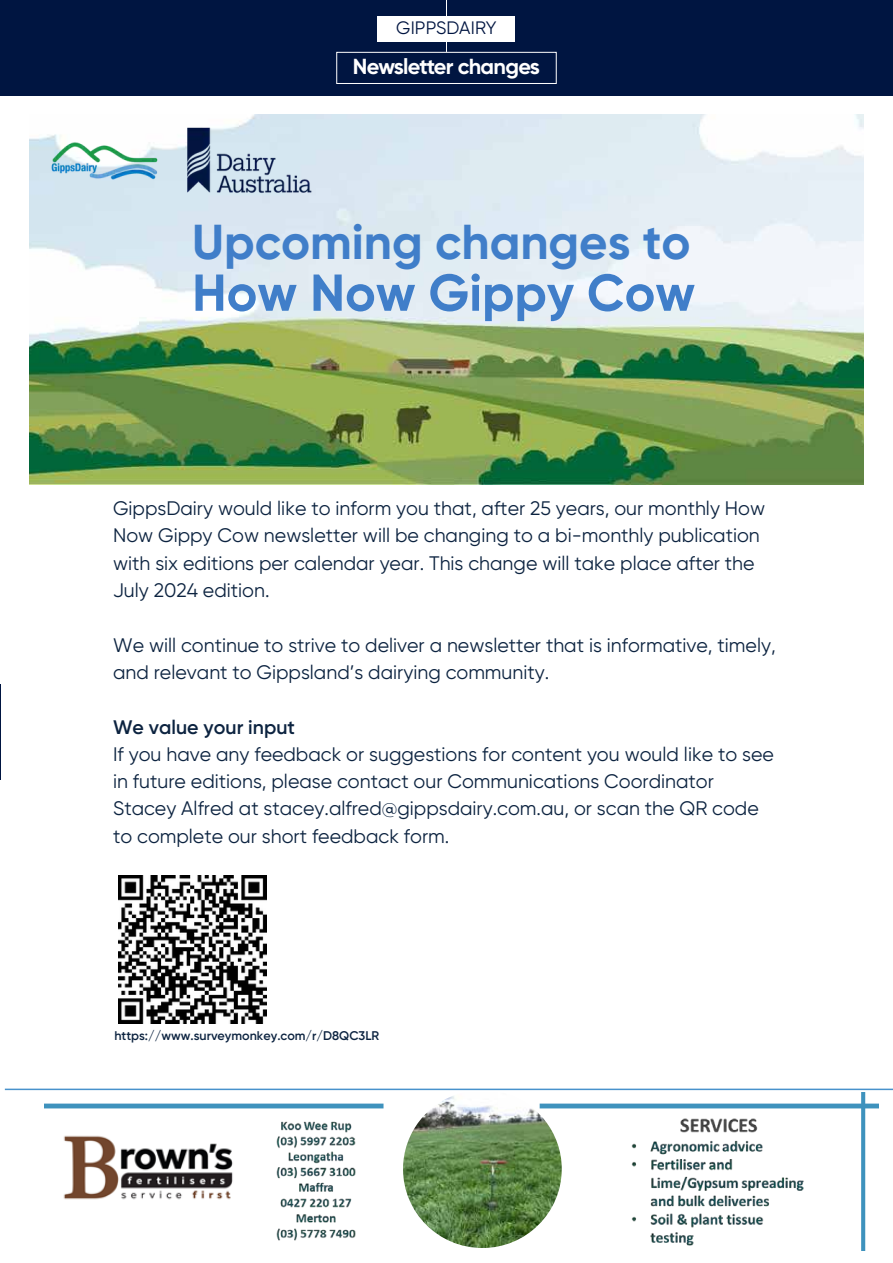
<style>
.page{position:relative;width:893px;height:1263px;background:#fff}
.page>*{position:absolute;margin:0;border:0;box-sizing:border-box;transform-origin:0 0}
.t1{font:700 51.75px "Gilroy";color:#407ec9}
.t2{font:700 48.9px "Gilroy";color:#407ec9}
.t3{font:700 21.75px "Gilroy";letter-spacing:-.035em;color:#fff}
.t4{font:19.65px/27.3px "Gilroy";color:#0c2340}
.t5{font:600 19.65px "Gilroy";color:#0c2340}
.t6{font:18px "Gilroy";letter-spacing:.01em;color:#001541}
.t7{font:600 12.6px "Gilroy";color:#0c2340}
</style>
<div class="page">
<div style="left:0;top:0;width:893px;height:96px;background:#001541"></div>
<hr style="left:446px;top:0;width:1px;height:52px;background:#fff">
<div style="left:336px;top:52px;width:221px;height:32px;border:1px solid #fff"></div>
<img style="left:30px;top:115px;width:833px;height:369px">
<img style="left:30px;top:115px;width:303px;height:100px">
<img style="left:118px;top:875px;width:148px;height:148px">
<div style="left:377px;top:16px;width:138px;height:25px;background:#fff"></div>
<hr style="left:0;top:684px;width:1px;height:96px;background:#001541">
<img style="left:63px;top:1135px;width:170px;height:65px">
<img style="left:276px;top:1121px;width:80px;height:120px">
<img style="left:618px;top:1108px;width:202px;height:138px">
<svg style="left:861px;top:1093px;width:4px;height:158px"></svg>
<div style="left:540px;top:1103px;width:338px;height:5px;background:#3e92bd"></div>
<div style="left:45px;top:1103px;width:338px;height:5px;background:#3e92bd"></div>
<img style="left:403px;top:1096px;width:159px;height:152px">
<hr style="left:5px;top:1088px;width:888px;height:2px;background:#4892cc">
<p class="t6" style="left:396px;top:17px;width:102px">GIPPSDAIRY</p>
<p class="t3" style="left:353px;top:53px;width:189px">Newsletter changes</p>
<h2 class="t2" style="left:192px;top:212px;width:500px">Upcoming changes to</h2>
<h1 class="t1" style="left:192px;top:260px;width:505px">How Now Gippy Cow</h1>
<p class="t4" style="left:113px;top:494px;width:654px">GippsDairy would like to inform you that, after 25 years, our monthly How Now Gippy Cow newsletter will be changing to a bi-monthly publication with six editions per calendar year. This change will take place after the July 2024 edition.</p>
<p class="t4" style="left:113px;top:631px;width:664px">We will continue to strive to deliver a newsletter that is informative, timely, and relevant to Gippsland’s dairying community.</p>
<p class="t5" style="left:113px;top:715px;width:183px">We value your input</p>
<p class="t4" style="left:113px;top:740px;width:662px">If you have any feedback or suggestions for content you would like to see in future editions, please contact our Communications Coordinator Stacey Alfred at stacey.alfred@gippsdairy.com.au, or scan the QR code to complete our short feedback form.</p>
<p class="t7" style="left:114px;top:1027px;width:266px">https://www.surveymonkey.com/r/D8QC3LR</p>
</div>
